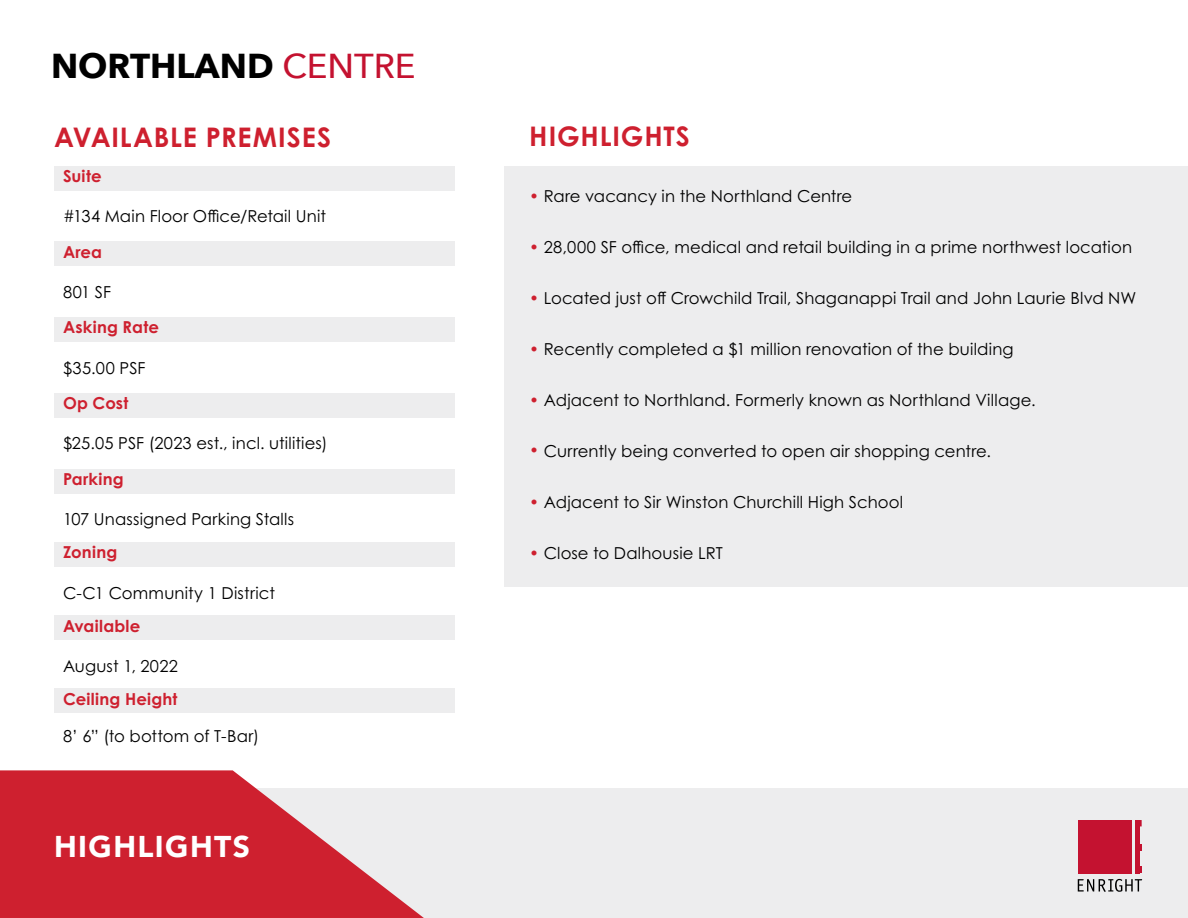
<style>
.page{position:relative;width:1188px;height:918px;background:#fff}
.page>*{position:absolute;margin:0;border:0;box-sizing:border-box;transform-origin:0 0}
.t1{font:700 34.5px "Avenir Next";color:#000}
.t2{font:900 30px "Avenir";letter-spacing:.05em;color:#fff}
.t3{font:700 27px "Century Gothic Pro";letter-spacing:.03em;color:#ce202f}
.t4{font:900 21px "Avenir";letter-spacing:.05em;color:#fff}
.t5{font:16.5px "Century Gothic Pro";letter-spacing:.01em;color:#000}
.t6{font:700 16.5px "Century Gothic Pro";letter-spacing:.01em;color:#ce202f}
.s1{font-weight:500;color:#c41230}
.s2{color:#ce202f}
</style>
<div class="page">
<div style="left:504px;top:166px;width:684px;height:420px;background:#ededee"></div>
<div style="left:54px;top:166px;width:400px;height:24px;background:#ededee"></div>
<div style="left:54px;top:242px;width:400px;height:24px;background:#ededee"></div>
<div style="left:54px;top:318px;width:400px;height:24px;background:#ededee"></div>
<div style="left:54px;top:393px;width:400px;height:25px;background:#ededee"></div>
<div style="left:54px;top:469px;width:400px;height:24px;background:#ededee"></div>
<div style="left:54px;top:542px;width:400px;height:25px;background:#ededee"></div>
<div style="left:54px;top:616px;width:400px;height:24px;background:#ededee"></div>
<div style="left:54px;top:688px;width:400px;height:24px;background:#ededee"></div>
<div style="left:0;top:788px;width:1188px;height:130px;background:#ededee"></div>
<svg style="left:0;top:770px;width:424px;height:148px;fill:#ce202f"></svg>
<div style="left:1078px;top:820px;width:54px;height:53px;background:#c41230"></div>
<div style="left:1135px;top:820px;width:7px;height:6px;background:#c41230"></div>
<div style="left:1135px;top:844px;width:7px;height:7px;background:#c41230"></div>
<div style="left:1135px;top:867px;width:7px;height:6px;background:#c41230"></div>
<hr style="left:1135px;top:820px;width:4px;height:53px;background:#c41230">
<svg style="left:1078px;top:879px;width:64px;height:13px"></svg>
<h1 class="t1" style="left:51px;top:36px;width:366px">NORTHLAND <span class="s1">CENTRE</span></h1>
<h3 class="t3" style="left:54px;top:120px;width:279px">AVAILABLE PREMISES</h3>
<p class="t6" style="left:63px;top:166px;width:40px">Suite</p>
<p class="t5" style="left:63px;top:206px;width:265px">#134 Main Floor Office/Retail Unit</p>
<p class="t6" style="left:63px;top:241px;width:41px">Area</p>
<p class="t5" style="left:63px;top:282px;width:50px">801 SF</p>
<p class="t6" style="left:63px;top:317px;width:98px">Asking Rate</p>
<p class="t5" style="left:63px;top:358px;width:84px">$35.00 PSF</p>
<p class="t6" style="left:63px;top:393px;width:67px">Op Cost</p>
<p class="t5" style="left:63px;top:433px;width:266px">$25.05 PSF (2023 est., incl. utilities)</p>
<p class="t6" style="left:63px;top:469px;width:62px">Parking</p>
<p class="t5" style="left:63px;top:509px;width:233px">107 Unassigned Parking Stalls</p>
<p class="t6" style="left:63px;top:542px;width:56px">Zoning</p>
<p class="t5" style="left:63px;top:583px;width:214px">C-C1 Community 1 District</p>
<p class="t6" style="left:63px;top:615px;width:79px">Available</p>
<p class="t5" style="left:63px;top:656px;width:117px">August 1, 2022</p>
<p class="t6" style="left:63px;top:689px;width:116px">Ceiling Height</p>
<p class="t5" style="left:63px;top:726px;width:198px">8’ 6” (to bottom of T-Bar)</p>
<h2 class="t2" style="left:54px;top:820px;width:198px">HIGHLIGHTS</h2>
<p class="t4" style="left:54px;top:827px;width:139px">HIGHLIGHTS</p>
<p class="t4" style="left:54px;top:827px;width:119px">LOCATION</p>
<h3 class="t3" style="left:529px;top:120px;width:162px">HIGHLIGHTS</h3>
<p class="t5" style="left:529px;top:186px;width:325px"><span class="s2">•</span> Rare vacancy in the Northland Centre</p>
<p class="t5" style="left:529px;top:237px;width:604px"><span class="s2">•</span> 28,000 SF office, medical and retail building in a prime northwest location</p>
<p class="t5" style="left:529px;top:288px;width:608px"><span class="s2">•</span> Located just off Crowchild Trail, Shaganappi Trail and John Laurie Blvd NW</p>
<p class="t5" style="left:529px;top:339px;width:486px"><span class="s2">•</span> Recently completed a $1 million renovation of the building</p>
<p class="t5" style="left:529px;top:390px;width:508px"><span class="s2">•</span> Adjacent to Northland. Formerly known as Northland Village.</p>
<p class="t5" style="left:529px;top:441px;width:463px"><span class="s2">•</span> Currently being converted to open air shopping centre.</p>
<p class="t5" style="left:529px;top:492px;width:375px"><span class="s2">•</span> Adjacent to Sir Winston Churchill High School</p>
<p class="t5" style="left:529px;top:543px;width:195px"><span class="s2">•</span> Close to Dalhousie LRT</p>
</div>
